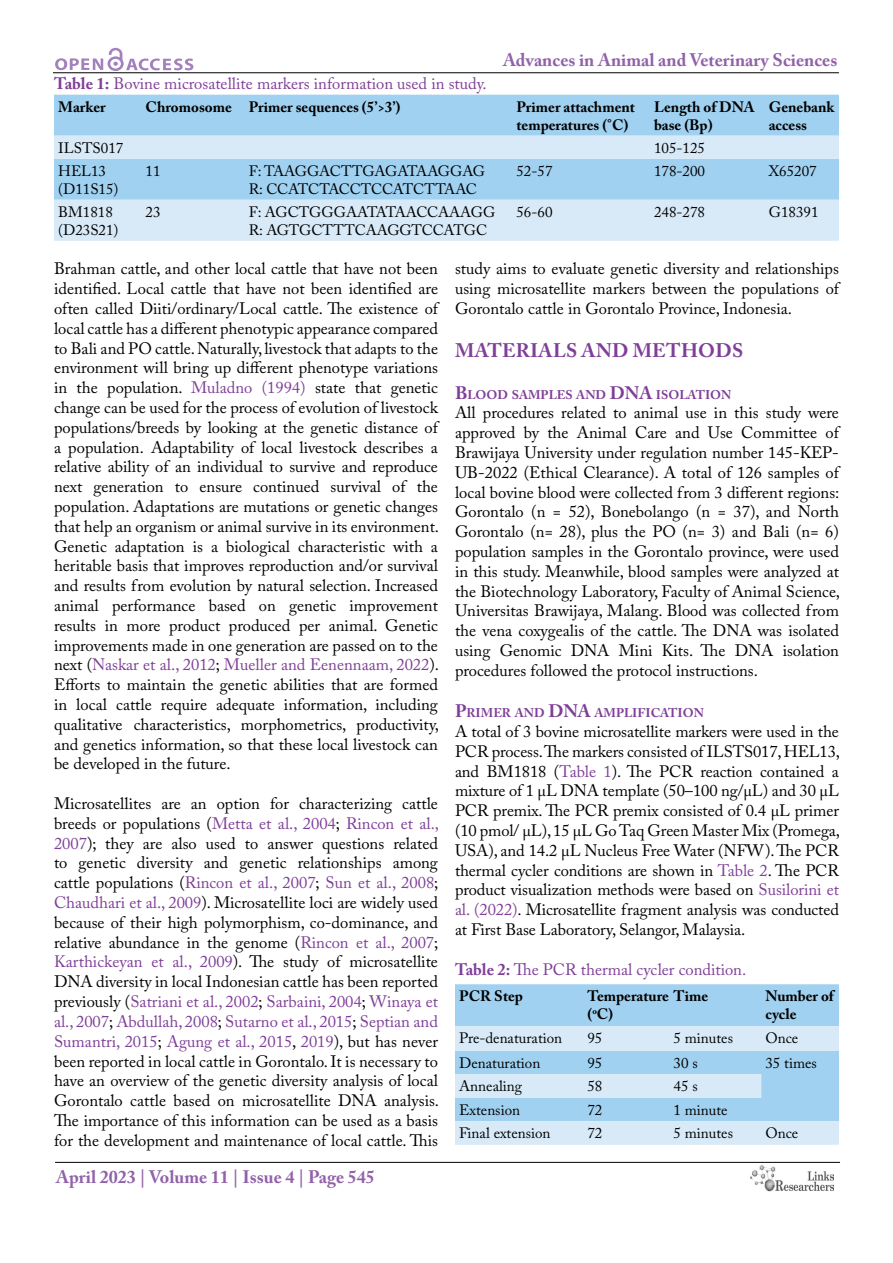
<style>
.page{position:relative;width:893px;height:1263px;background:#fff}
.page>*{position:absolute;margin:0;border:0;box-sizing:border-box;transform-origin:0 0}
.t1{font:700 19.5px "Adobe Caslon Pro";letter-spacing:.015em;color:#7f3f98}
.t2{font:700 18px "Adobe Caslon Pro";color:#9161a9}
.t3{font:16.5px/19.8px "Adobe Caslon Pro";color:#000;text-align:justify}
.t4{font:16.5px "Adobe Caslon Pro";color:#7f3f98}
.t5{font:15px/18px "Adobe Caslon Pro";color:#000}
.t6{font:700 15px/18px "Adobe Caslon Pro";color:#000}
.t7{font:700 12.6px "Adobe Caslon Pro";color:#7f3f98}
.s1{font-weight:700}
.s2{color:#7f3f98}
.s3{font-size:18px}
</style>
<div class="page">
<hr style="left:53px;top:72px;width:786px;height:1px;background:#000">
<hr style="left:55px;top:1162px;width:785px;height:1px;background:#000">
<svg style="left:55px;top:48px;width:138px;height:23px"></svg>
<img style="left:750px;top:1166px;width:83px;height:26px">
<div style="left:54px;top:95px;width:785px;height:41px;background:#a1d1f0"></div>
<svg style="left:54px;top:136px;width:785px;height:105px;background:#c2e0f4"></svg>
<div style="left:455px;top:984px;width:384px;height:42px;background:#a1d1f0"></div>
<svg style="left:455px;top:1026px;width:384px;height:119px;background:#c0dff4"></svg>
<p class="t2" style="left:503px;top:50px;width:336px">Advances in Animal and Veterinary Sciences</p>
<p class="t4" style="left:54px;top:73px;width:434px"><span class="s1">Table 1:</span> Bovine microsatellite markers information used in study.</p>
<p class="t6" style="left:58px;top:98px;width:49px">Marker</p>
<p class="t6" style="left:146px;top:98px;width:256px">Chromosome Primer sequences (5’&gt;3’)</p>
<p class="t6" style="left:516px;top:98px;width:120px">Primer attachment temperatures (°C)</p>
<p class="t6" style="left:654px;top:98px;width:102px">Length of DNA base (Bp)</p>
<p class="t6" style="left:769px;top:98px;width:67px">Genebank access</p>
<p class="t5" style="left:58px;top:139px;width:67px">ILSTS017</p>
<p class="t5" style="left:654px;top:139px;width:53px">105-125</p>
<p class="t5" style="left:58px;top:162px;width:62px">HEL13 (D11S15)</p>
<p class="t5" style="left:146px;top:162px;width:16px">11</p>
<p class="t5" style="left:249px;top:162px;width:238px">F: TAAGGACTTGAGATAAGGAG<br>R: CCATCTACCTCCATCTTAAC</p>
<p class="t5" style="left:516px;top:162px;width:38px">52-57</p>
<p class="t5" style="left:654px;top:162px;width:53px">178-200</p>
<p class="t5" style="left:769px;top:162px;width:49px">X65207</p>
<p class="t5" style="left:58px;top:203px;width:62px">BM1818 (D23S21)</p>
<p class="t5" style="left:146px;top:203px;width:16px">23</p>
<p class="t5" style="left:249px;top:203px;width:248px">F: AGCTGGGAATATAACCAAAGG<br>R: AGTGCTTTCAAGGTCCATGC</p>
<p class="t5" style="left:516px;top:203px;width:38px">56-60</p>
<p class="t5" style="left:654px;top:203px;width:53px">248-278</p>
<p class="t5" style="left:769px;top:203px;width:51px">G18391</p>
<p class="t3" style="left:54px;top:259px;width:387px">Brahman cattle, and other local cattle that have not been identified. Local cattle that have not been identified are often called Diiti/ordinary/Local cattle. The existence of local cattle has a different phenotypic appearance compared to Bali and PO cattle. Naturally, livestock that adapts to the environment will bring up different phenotype variations in the population. <span class="s2">Muladno (1994)</span> state that genetic change can be used for the process of evolution of livestock populations/breeds by looking at the genetic distance of a population. Adaptability of local livestock describes a relative ability of an individual to survive and reproduce next generation to ensure continued survival of the population. Adaptations are mutations or genetic changes that help an organism or animal survive in its environment.<br>Genetic adaptation is a biological characteristic with a heritable basis that improves reproduction and/or survival and results from evolution by natural selection. Increased animal performance based on genetic improvement results in more product produced per animal. Genetic improvements made in one generation are passed on to the next (<span class="s2">Naskar et al., 2012</span>; <span class="s2">Mueller and Eenennaam, 2022</span>).<br>Efforts to maintain the genetic abilities that are formed in local cattle require adequate information, including qualitative characteristics, morphometrics, productivity, and genetics information, so that these local livestock can be developed in the future.</p>
<p class="t3" style="left:54px;top:793px;width:387px">Microsatellites are an option for characterizing cattle breeds or populations (<span class="s2">Metta et al., 2004</span>; <span class="s2">Rincon et al., 2007</span>); they are also used to answer questions related to genetic diversity and genetic relationships among cattle populations (<span class="s2">Rincon et al., 2007</span>; <span class="s2">Sun et al., 2008</span>; <span class="s2">Chaudhari et al., 2009</span>). Microsatellite loci are widely used because of their high polymorphism, co-dominance, and relative abundance in the genome (<span class="s2">Rincon et al., 2007</span>; <span class="s2">Karthickeyan et al., 2009</span>). The study of microsatellite DNA diversity in local Indonesian cattle has been reported previously (<span class="s2">Satriani et al., 2002</span>; <span class="s2">Sarbaini, 2004</span>; <span class="s2">Winaya et al., 2007</span>; <span class="s2">Abdullah, 2008</span>; <span class="s2">Sutarno et al., 2015</span>; <span class="s2">Septian and Sumantri, 2015</span>; <span class="s2">Agung et al., 2015</span>, <span class="s2">2019</span>), but has never been reported in local cattle in Gorontalo. It is necessary to have an overview of the genetic diversity analysis of local Gorontalo cattle based on microsatellite DNA analysis.<br>The importance of this information can be used as a basis for the development and maintenance of local cattle. This</p>
<p class="t3" style="left:455px;top:259px;width:385px">study aims to evaluate genetic diversity and relationships using microsatellite markers between the populations of Gorontalo cattle in Gorontalo Province, Indonesia.</p>
<p class="t1" style="left:455px;top:339px;width:290px">MATERIALS AND METHODS</p>
<p class="t7" style="left:455px;top:387px;width:278px"><span class="s3">B</span>LOOD SAMPLES AND <span class="s3">DNA</span> ISOLATION</p>
<p class="t3" style="left:455px;top:403px;width:387px">All procedures related to animal use in this study were approved by the Animal Care and Use Committee of Brawijaya University under regulation number 145-KEP-UB-2022 (Ethical Clearance). A total of 126 samples of local bovine blood were collected from 3 different regions:<br>Gorontalo (n = 52), Bonebolango (n = 37), and North Gorontalo (n= 28), plus the PO (n= 3) and Bali (n= 6) population samples in the Gorontalo province, were used in this study. Meanwhile, blood samples were analyzed at the Biotechnology Laboratory, Faculty of Animal Science, Universitas Brawijaya, Malang. Blood was collected from the vena coxygealis of the cattle. The DNA was isolated using Genomic DNA Mini Kits. The DNA isolation procedures followed the protocol instructions.</p>
<p class="t7" style="left:455px;top:705px;width:250px"><span class="s3">P</span>RIMER AND <span class="s3">DNA</span> AMPLIFICATION</p>
<p class="t3" style="left:455px;top:721px;width:387px">A total of 3 bovine microsatellite markers were used in the PCR process. The markers consisted of ILSTS017, HEL13, and BM1818 (<span class="s2">Table 1</span>). The PCR reaction contained a mixture of 1 µL DNA template (50–100 ng/µL) and 30 µL PCR premix. The PCR premix consisted of 0.4 µL primer (10 pmol/ µL), 15 µL Go Taq Green Master Mix (Promega, USA), and 14.2 µL Nucleus Free Water (NFW). The PCR thermal cycler conditions are shown in <span class="s2">Table 2</span>. The PCR product visualization methods were based on <span class="s2">Susilorini et al. (2022)</span>. Microsatellite fragment analysis was conducted at First Base Laboratory, Selangor, Malaysia.</p>
<p class="t4" style="left:455px;top:959px;width:293px"><span class="s1">Table 2:</span> The PCR thermal cycler condition.</p>
<p class="t6" style="left:459px;top:987px;width:65px">PCR Step</p>
<p class="t6" style="left:587px;top:987px;width:122px">Temperature Time (<sup>o</sup>C)</p>
<p class="t6" style="left:765px;top:987px;width:70px">Number of cycle</p>
<p class="t5" style="left:459px;top:1029px;width:104px">Pre-denaturation</p>
<p class="t5" style="left:587px;top:1029px;width:16px">95</p>
<p class="t5" style="left:673px;top:1029px;width:61px">5 minutes</p>
<p class="t5" style="left:765px;top:1029px;width:34px">Once</p>
<p class="t5" style="left:459px;top:1053px;width:83px">Denaturation</p>
<p class="t5" style="left:587px;top:1053px;width:16px">95</p>
<p class="t5" style="left:673px;top:1053px;width:26px">30 s</p>
<p class="t5" style="left:765px;top:1053px;width:53px">35 times</p>
<p class="t5" style="left:459px;top:1077px;width:64px">Annealing</p>
<p class="t5" style="left:587px;top:1077px;width:16px">58</p>
<p class="t5" style="left:673px;top:1077px;width:26px">45 s</p>
<p class="t5" style="left:459px;top:1100px;width:62px">Extension</p>
<p class="t5" style="left:587px;top:1100px;width:16px">72</p>
<p class="t5" style="left:673px;top:1100px;width:56px">1 minute</p>
<p class="t5" style="left:459px;top:1124px;width:93px">Final extension</p>
<p class="t5" style="left:587px;top:1124px;width:16px">72</p>
<p class="t5" style="left:673px;top:1124px;width:61px">5 minutes</p>
<p class="t5" style="left:765px;top:1124px;width:34px">Once</p>
<p class="t2" style="left:56px;top:1166px;width:320px">April 2023 | Volume 11 | Issue 4 | Page 545</p>
</div>
